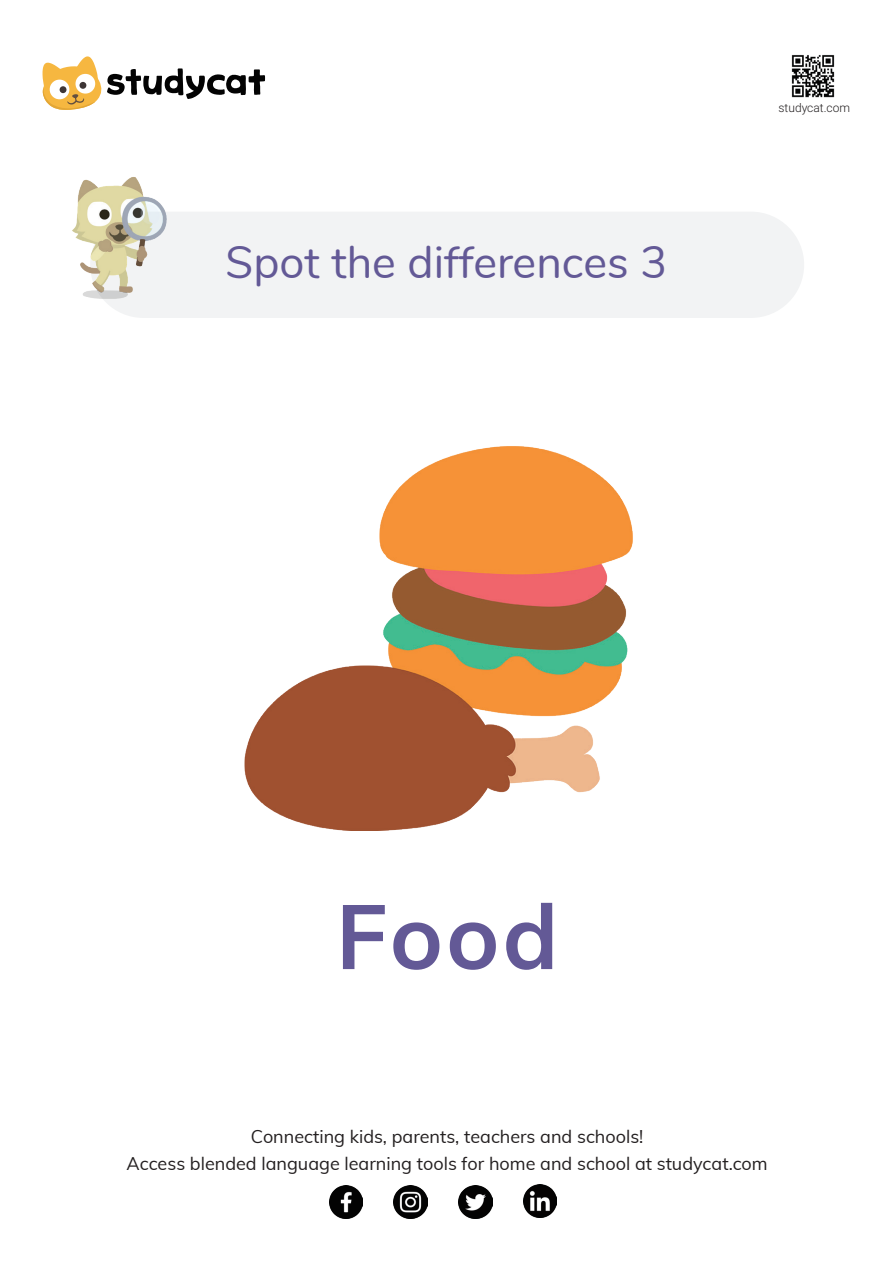
<style>
.page{position:relative;width:893px;height:1263px;background:#fff}
.page>*{position:absolute;margin:0;border:0;box-sizing:border-box;transform-origin:0 0}
.t1{font:700 90px "Muli";color:#635996}
.t2{font:45px "Nunito";color:#635996}
.t3{font:18px/26.5px "Muli";color:#231f20;text-align:center}
.t4{font:300 12px "Roboto";color:#231f20}
</style>
<div class="page">
<div style="left:90px;top:212px;width:714px;height:106px;background:#f2f3f4;border-radius:53px"></div>
<img style="left:244px;top:446px;width:389px;height:385px">
<img style="left:72px;top:177px;width:95px;height:122px">
<img style="left:394px;top:1185px;width:33px;height:34px">
<img style="left:329px;top:1185px;width:34px;height:34px">
<img style="left:523px;top:1184px;width:34px;height:34px">
<img style="left:458px;top:1185px;width:34px;height:34px">
<img style="left:791px;top:55px;width:44px;height:43px">
<svg style="left:42px;top:56px;width:223px;height:54px"></svg>
<h2 class="t2" style="left:226px;top:229px;width:443px">Spot the differences 3</h2>
<p class="t4" style="left:778px;top:100px;width:73px">studycat.com</p>
<h1 class="t1" style="left:336px;top:871px;width:224px">Food</h1>
<p class="t3" style="left:127px;top:1122px;width:643px">Connecting kids, parents, teachers and schools!<br>Access blended language learning tools for home and school at studycat.com</p>
</div>
